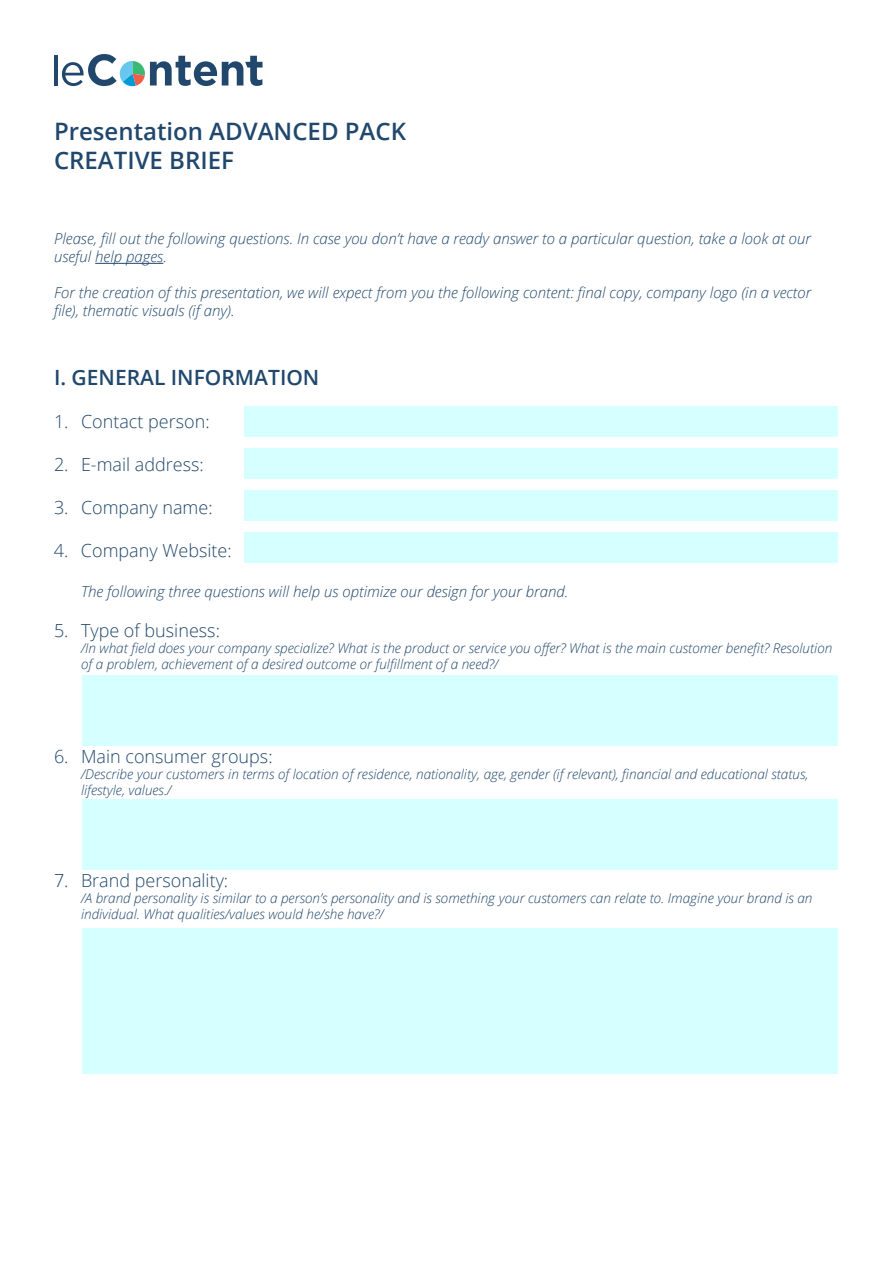
<style>
.page{position:relative;width:893px;height:1263px;background:#fff}
.page>*{position:absolute;margin:0;border:0;box-sizing:border-box;transform-origin:0 0}
.t1{font:600 24px/28.8px "Open Sans";color:#21486c}
.t2{font:600 21px "Open Sans";color:#21486c}
.t3{font:300 18px "Open Sans";color:#21486c}
.t4{font:italic 300 15px/18px "Open Sans";color:#21486c}
.t5{font:italic 300 13.5px/16.2px "Open Sans";color:#21486c}
</style>
<div class="page">
<hr style="left:54px;top:55px;width:3px;height:31px;background:#21486c">
<svg style="left:62px;top:54px;width:200px;height:33px"></svg>
<hr style="left:95px;top:263px;width:68px;height:1px;background:#21486c">
<div style="left:245px;top:406px;width:593px;height:30px;background:#d6ffff"></div>
<div style="left:245px;top:448px;width:593px;height:31px;background:#d6ffff"></div>
<div style="left:245px;top:490px;width:593px;height:31px;background:#d6ffff"></div>
<div style="left:245px;top:532px;width:593px;height:31px;background:#d6ffff"></div>
<div style="left:82px;top:675px;width:756px;height:70px;background:#d6ffff"></div>
<div style="left:82px;top:799px;width:756px;height:71px;background:#d6ffff"></div>
<div style="left:82px;top:928px;width:756px;height:146px;background:#d6ffff"></div>
<h1 class="t1" style="left:54px;top:116px;width:354px">Presentation ADVANCED PACK<br>CREATIVE BRIEF</h1>
<p class="t4" style="left:54px;top:229px;width:758px">Please, fill out the following questions. In case you don’t have a ready answer to a particular question, take a look at our useful help pages.</p>
<p class="t4" style="left:54px;top:283px;width:759px">For the creation of this presentation, we will expect from you the following content: final copy, company logo (in a vector file), thematic visuals (if any).</p>
<h2 class="t2" style="left:54px;top:363px;width:267px">I. GENERAL INFORMATION</h2>
<h3 class="t3" style="left:54px;top:409px;width:157px">1. Contact person:</h3>
<h3 class="t3" style="left:54px;top:452px;width:151px">2. E-mail address:</h3>
<h3 class="t3" style="left:54px;top:495px;width:160px">3. Company name:</h3>
<h3 class="t3" style="left:54px;top:539px;width:179px">4. Company Website:</h3>
<p class="t4" style="left:81px;top:582px;width:489px">The following three questions will help us optimize our design for your brand.</p>
<h3 class="t3" style="left:54px;top:618px;width:167px">5. Type of business:</h3>
<p class="t5" style="left:81px;top:639px;width:753px">/In what field does your company specialize? What is the product or service you offer? What is the main customer benefit? Resolution of a problem, achievement of a desired outcome or fulfillment of a need?/</p>
<h3 class="t3" style="left:54px;top:744px;width:220px">6. Main consumer groups:</h3>
<p class="t5" style="left:81px;top:765px;width:729px">/Describe your customers in terms of location of residence, nationality, age, gender (if relevant), financial and educational status, lifestyle, values./</p>
<h3 class="t3" style="left:54px;top:868px;width:176px">7. Brand personality:</h3>
<p class="t5" style="left:81px;top:890px;width:733px">/A brand personality is similar to a person’s personality and is something your customers can relate to. Imagine your brand is an individual. What qualities/values would he/she have?/</p>
</div>
